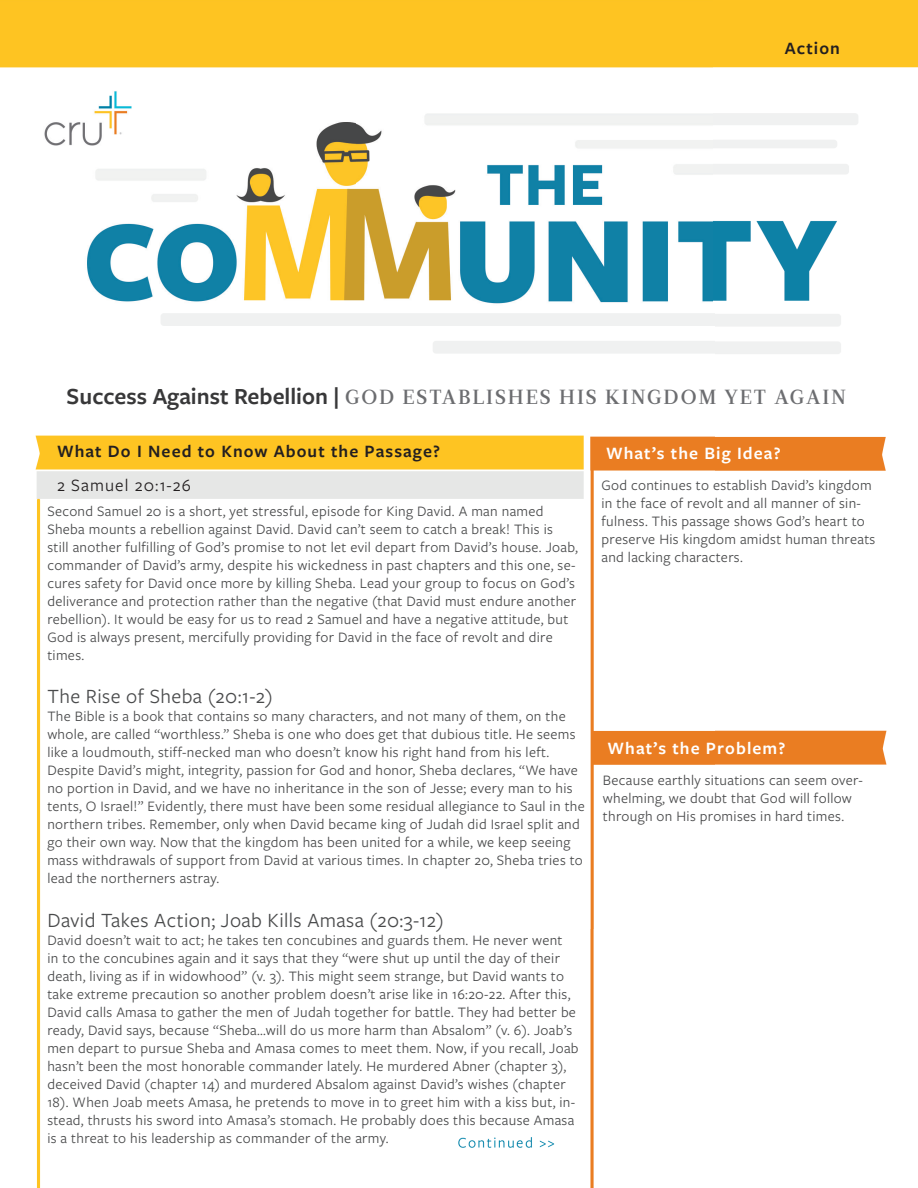
<style>
.page{position:relative;width:918px;height:1188px;background:#fff}
.page>*{position:absolute;margin:0;border:0;box-sizing:border-box;transform-origin:0 0}
.t1{font:21px "Freight Sans Pro";letter-spacing:.02em;color:#494a4b}
.t2{font:20.4px "Leitura Roman 3";letter-spacing:.095em;color:#6c6d70}
.t3{font:600 18px "Freight Sans Pro";letter-spacing:.06em;color:#231f20}
.t4{font:600 18px "Freight Sans Pro";letter-spacing:.06em;color:#fff}
.t5{font:18px "Freight Sans Pro";letter-spacing:.06em;color:#231f20}
.t6{font:15px/18px "Freight Sans Pro";letter-spacing:.02em;color:#494a4b}
.s1{font-family:"Freight Sans Pro";font-weight:600;font-size:24px;color:#383839}
</style>
<div class="page">
<img style="left:0;top:0;width:918px;height:1188px">
<p class="t3" style="left:785px;top:36px;width:57px">Action</p>
<h2 class="t2" style="left:67px;top:383px;width:781px"><span class="s1">Success Against Rebellion |</span> GOD ESTABLISHES HIS KINGDOM YET AGAIN</h2>
<p class="t3" style="left:57px;top:439px;width:385px">What Do I Need to Know About the Passage?</p>
<p class="t4" style="left:606px;top:441px;width:176px">What’s the Big Idea?</p>
<p class="t5" style="left:57px;top:473px;width:136px">2 Samuel 20:1-26</p>
<p class="t6" style="left:47px;top:502px;width:532px">Second Samuel 20 is a short, yet stressful, episode for King David. A man named Sheba mounts a rebellion against David. David can’t seem to catch a break! This is still another fulfilling of God’s promise to not let evil depart from David’s house. Joab, commander of David’s army, despite his wickedness in past chapters and this one, se&shy;cures safety for David once more by killing Sheba. Lead your group to focus on God’s deliverance and protection rather than the negative (that David must endure another rebellion). It would be easy for us to read 2 Samuel and have a negative attitude, but God is always present, mercifully providing for David in the face of revolt and dire times.</p>
<h1 class="t1" style="left:47px;top:682px;width:227px">The Rise of Sheba (20:1-2)</h1>
<p class="t6" style="left:47px;top:707px;width:539px">The Bible is a book that contains so many characters, and not many of them, on the whole, are called “worthless.” Sheba is one who does get that dubious title. He seems like a loudmouth, stiff-necked man who doesn’t know his right hand from his left.<br>Despite David’s might, integrity, passion for God and honor, Sheba declares, “We have no portion in David, and we have no inheritance in the son of Jesse; every man to his tents, O Israel!” Evidently, there must have been some residual allegiance to Saul in the northern tribes. Remember, only when David became king of Judah did Israel split and go their own way. Now that the kingdom has been united for a while, we keep seeing mass withdrawals of support from David at various times. In chapter 20, Sheba tries to lead the northerners astray.</p>
<h1 class="t1" style="left:47px;top:906px;width:398px">David Takes Action; Joab Kills Amasa (20:3-12)</h1>
<p class="t6" style="left:47px;top:930px;width:533px">David doesn’t wait to act; he takes ten concubines and guards them. He never went<br>in to the concubines again and it says that they “were shut up until the day of their death, living as if in widowhood” (v. 3). This might seem strange, but David wants to take extreme precaution so another problem doesn’t arise like in 16:20-22. After this, David calls Amasa to gather the men of Judah together for battle. They had better be ready, David says, because “Sheba...will do us more harm than Absalom” (v. 6). Joab’s men depart to pursue Sheba and Amasa comes to meet them. Now, if you recall, Joab hasn’t been the most honorable commander lately. He murdered Abner (chapter 3), deceived David (chapter 14) and murdered Absalom against David’s wishes (chapter 18). When Joab meets Amasa, he pretends to move in to greet him with a kiss but, in&shy;stead, thrusts his sword into Amasa’s stomach. He probably does this because Amasa is a threat to his leadership as commander of the army.</p>
<p class="t6" style="left:602px;top:476px;width:275px">God continues to establish David’s kingdom in the face of revolt and all manner of sin&shy;fulness. This passage shows God’s heart to preserve His kingdom amidst human threats and lacking characters.</p>
<p class="t4" style="left:607px;top:735px;width:179px">What’s the Problem?</p>
<p class="t6" style="left:603px;top:771px;width:261px">Because earthly situations can seem over&shy;whelming, we doubt that God will follow through on His promises in hard times.</p>
</div>
